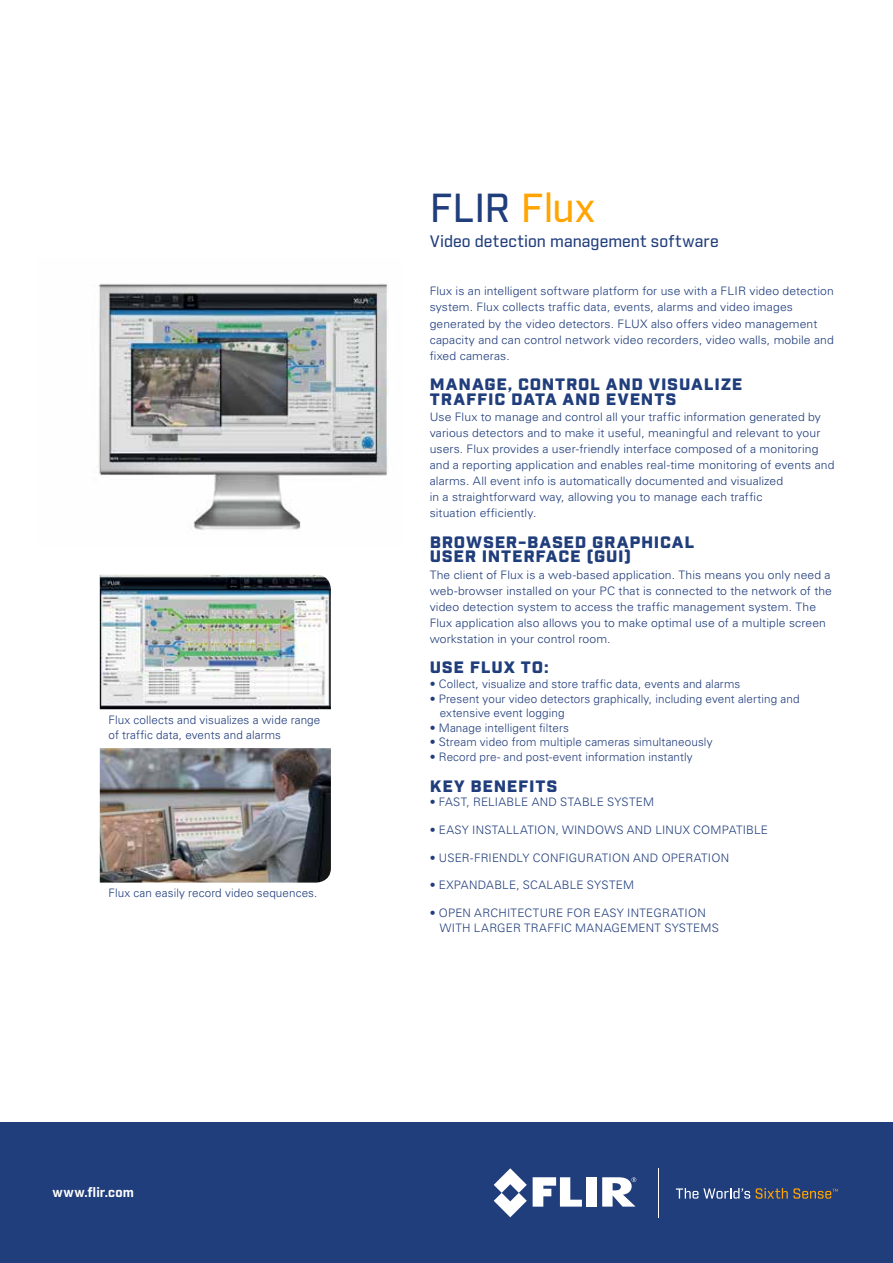
<style>
.page{position:relative;width:893px;height:1263px;background:#fff}
.page>*{position:absolute;margin:0;border:0;box-sizing:border-box;transform-origin:0 0}
.t1{font:500 39.45px "Industry";letter-spacing:.005em;color:#203d7c}
.t2{font:900 16.05px/14.5px "Industry";letter-spacing:.045em;color:#203d7c;scale:1.1 1}
.t3{font:500 16.05px "Industry";letter-spacing:.005em;color:#203d7c}
.t4{font:700 13.2px "Industry";letter-spacing:.015em;color:#fff}
.t5{font:300 11.7px/16px "Univers LT Std";letter-spacing:.01em;color:#203d7c;scale:1.04 1}
.t6{font:300 11.7px/14.5px "Univers LT Std";letter-spacing:.01em;color:#203d7c}
.s1{color:#ffa400}
</style>
<div class="page">
<img style="left:98px;top:284px;width:289px;height:246px">
<img style="left:100px;top:575px;width:231px;height:134px">
<img style="left:100px;top:748px;width:231px;height:134px">
<div style="left:0;top:1123px;width:893px;height:140px;background:#203d7c"></div>
<svg style="left:533px;top:1177px;width:49px;height:30px"></svg>
<div style="left:587px;top:1177px;width:10px;height:29px;background:#fff"></div>
<svg style="left:494px;top:1168px;width:33px;height:49px"></svg>
<svg style="left:602px;top:1177px;width:34px;height:29px"></svg>
<svg style="left:676px;top:1188px;width:74px;height:10px"></svg>
<svg style="left:756px;top:1188px;width:82px;height:10px"></svg>
<hr style="left:658px;top:1168px;width:1px;height:49px;background:#fff">
<p class="t6" style="left:109px;top:712px;width:213px">Flux collects and visualizes a wide range of traffic data, events and alarms</p>
<p class="t6" style="left:109px;top:886px;width:210px">Flux can easily record video sequences.</p>
<p class="t4" style="left:53px;top:1184px;width:83px">www.flir.com</p>
<h1 class="t1" style="left:430px;top:184px;width:167px">FLIR <span class="s1">Flux</span></h1>
<h2 class="t3" style="left:430px;top:231px;width:291px">Video detection management software</h2>
<p class="t5" style="left:430px;top:283px;width:390px">Flux is an intelligent software platform for use with a FLIR video detection system. Flux collects traffic data, events, alarms and video images generated by the video detectors. FLUX also offers video management capacity and can control network video recorders, video walls, mobile and fixed cameras.</p>
<h2 class="t2" style="left:430px;top:378px;width:286px">MANAGE, CONTROL AND VISUALIZE<br>TRAFFIC DATA AND EVENTS</h2>
<p class="t5" style="left:430px;top:409px;width:391px">Use Flux to manage and control all your traffic information generated by various detectors and to make it useful, meaningful and relevant to your users. Flux provides a user-friendly interface composed of a monitoring and a reporting application and enables real-time monitoring of events and alarms. All event info is automatically documented and visualized<br>in a straightforward way, allowing you to manage each traffic<br>situation efficiently.</p>
<h2 class="t2" style="left:430px;top:536px;width:242px">BROWSER-BASED GRAPHICAL<br>USER INTERFACE (GUI)</h2>
<p class="t5" style="left:430px;top:566px;width:388px">The client of Flux is a web-based application. This means you only need a web-browser installed on your PC that is connected to the network of the video detection system to access the traffic management system. The Flux application also allows you to make optimal use of a multiple screen workstation in your control room.</p>
<h2 class="t2" style="left:430px;top:661px;width:110px">USE FLUX TO:</h2>
<p class="t6" style="left:430px;top:676px;width:312px">• Collect, visualize and store traffic data, events and alarms</p>
<p class="t6" style="left:440px;top:691px;width:361px;text-indent:-10px">• Present your video detectors graphically, including event alerting and extensive event logging</p>
<p class="t6" style="left:430px;top:720px;width:141px">• Manage intelligent filters</p>
<p class="t6" style="left:430px;top:735px;width:284px">• Stream video from multiple cameras simultaneously</p>
<p class="t6" style="left:430px;top:749px;width:264px">• Record pre- and post-event information instantly</p>
<h2 class="t2" style="left:430px;top:779px;width:118px">KEY BENEFITS</h2>
<p class="t6" style="left:430px;top:795px;width:226px">• FAST, RELIABLE AND STABLE SYSTEM</p>
<p class="t6" style="left:430px;top:822px;width:340px">• EASY INSTALLATION, WINDOWS AND LINUX COMPATIBLE</p>
<p class="t6" style="left:430px;top:850px;width:301px">• USER-FRIENDLY CONFIGURATION AND OPERATION</p>
<p class="t6" style="left:430px;top:878px;width:206px">• EXPANDABLE, SCALABLE SYSTEM</p>
<p class="t6" style="left:440px;top:906px;width:280px;text-indent:-10px">• OPEN ARCHITECTURE FOR EASY INTEGRATION<br>WITH LARGER TRAFFIC MANAGEMENT SYSTEMS</p>
</div>
